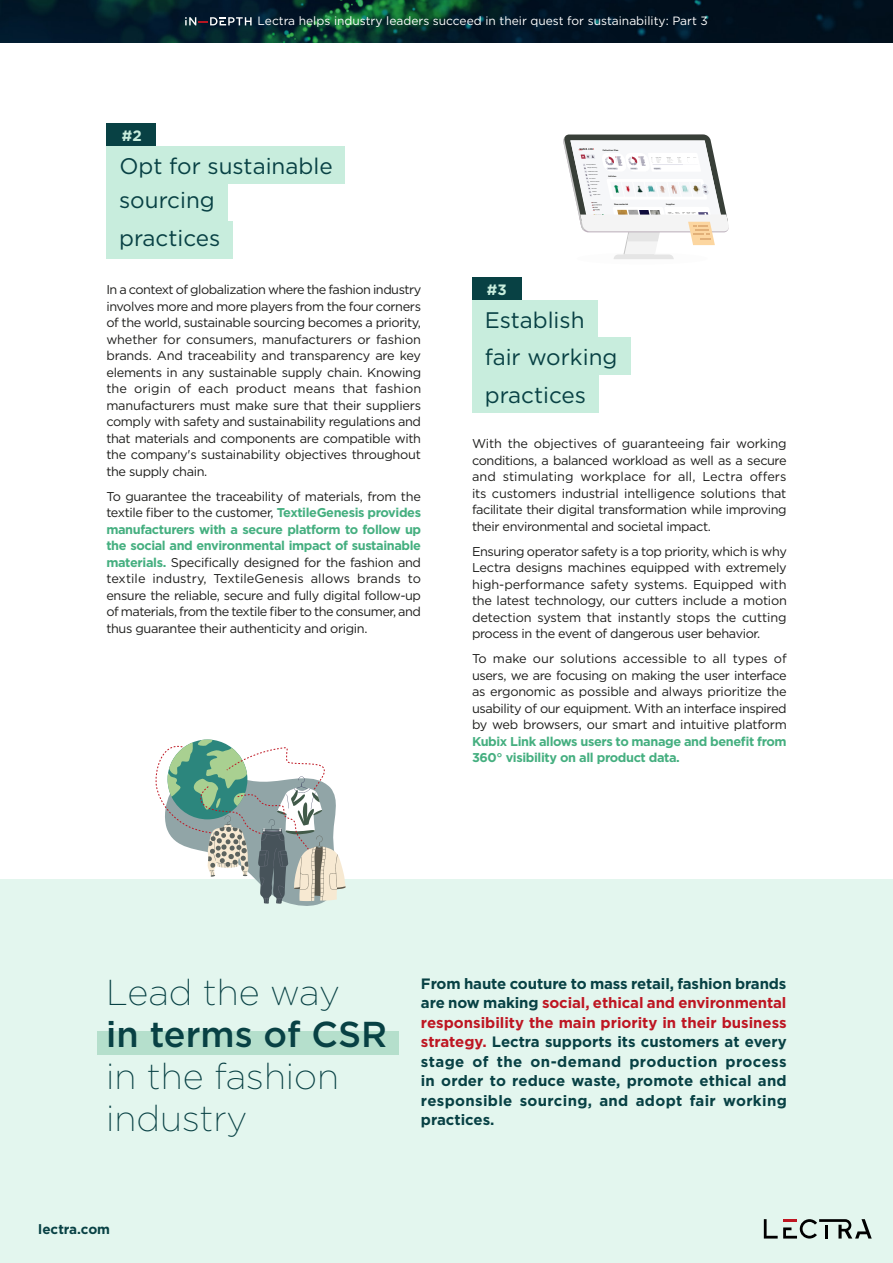
<style>
.page{position:relative;width:893px;height:1263px;background:#fff}
.page>*{position:absolute;margin:0;border:0;box-sizing:border-box;transform-origin:0 0}
.t1{font:200 36px/42px "Gotham";color:#084144}
.t2{font:22.5px "Gotham";color:#084144}
.TXT_COURANT{font:700 15px/19.5px "Gotham";letter-spacing:.02em;color:#084144;text-align:justify}
.t3{font:700 15px "Gotham";color:#c8eddd}
.t4{font:700 13.5px "Gotham";color:#084144}
.TXT_COURANT-2{font:12.75px/16.5px "Gotham";letter-spacing:-.03em;color:#1d1d1b;text-align:justify}
.t5{font:12px "Gotham";color:#fff}
.t6{font:italic 700 2.1px "Gotham";color:#1d1d1b}
.s1{font-weight:700;color:#45af80}
.s2{font-weight:500}
.s3{color:#be1622}
</style>
<div class="page">
<img style="left:0;top:0;width:893px;height:43px">
<div style="left:0;top:879px;width:893px;height:384px;background:#e3f6ee"></div>
<svg style="left:185px;top:17px;width:67px;height:8px"></svg>
<div style="left:472px;top:300px;width:125px;height:38px;background:#c8eddd"></div>
<div style="left:472px;top:277px;width:49px;height:23px;background:#084144"></div>
<div style="left:472px;top:338px;width:158px;height:37px;background:#c8eddd"></div>
<div style="left:472px;top:375px;width:127px;height:38px;background:#c8eddd"></div>
<div style="left:97px;top:1031px;width:302px;height:24px;background:#b5dfcc"></div>
<div style="left:106px;top:146px;width:239px;height:38px;background:#c8eddd"></div>
<div style="left:106px;top:123px;width:50px;height:23px;background:#084144"></div>
<div style="left:106px;top:184px;width:122px;height:37px;background:#c8eddd"></div>
<div style="left:106px;top:221px;width:127px;height:38px;background:#c8eddd"></div>
<svg style="left:764px;top:1219px;width:108px;height:19px"></svg>
<svg style="left:563px;top:135px;width:166px;height:124px"></svg>
<svg style="left:156px;top:739px;width:190px;height:167px"></svg>
<p class="t3" style="left:122px;top:125px;width:21px">#2</p>
<p class="t5" style="left:258px;top:14px;width:452px">Lectra helps industry leaders succeed in their quest for sustainability: Part 3</p>
<h1 class="t2" style="left:119px;top:152px;width:215px">Opt for sustainable</h1>
<h1 class="t2" style="left:119px;top:186px;width:97px">sourcing</h1>
<h1 class="t2" style="left:119px;top:224px;width:103px">practices</h1>
<p class="TXT_COURANT-2" style="left:106px;top:281px;width:316px">In a context of globalization where the fashion industry involves more and more players from the four corners of the world, sustainable sourcing becomes a priority, whether for consumers, manufacturers or fashion brands. And traceability and transparency are key elements in any sustainable supply chain. Knowing the origin of each product means that fashion manufacturers must make sure that their suppliers comply with safety and sustainability regulations and that materials and components are compatible with the company's sustainability objectives throughout the supply chain.</p>
<p class="TXT_COURANT-2" style="left:106px;top:488px;width:316px">To guarantee the traceability of materials, from the textile fiber to the customer, <span class="s1">TextileGenesis provides manufacturers with a secure platform to follow up the social and environmental impact of sustainable materials.</span> Specifically designed for the fashion and textile industry, TextileGenesis allows brands to ensure the reliable, secure and fully digital follow-up of materials, from the textile fiber to the consumer, and thus guarantee their authenticity and origin.</p>
<p class="t3" style="left:487px;top:279px;width:21px">#3</p>
<p class="t6" style="left:603px;top:149px;width:18px">Collection Plan</p>
<p class="t6" style="left:608px;top:175px;width:10px">Articles</p>
<p class="t6" style="left:614px;top:203px;width:16px">Raw material</p>
<p class="t6" style="left:666px;top:203px;width:11px">Supplier</p>
<h1 class="t2" style="left:485px;top:305px;width:101px">Establish</h1>
<h1 class="t2" style="left:485px;top:343px;width:134px">fair working</h1>
<h1 class="t2" style="left:485px;top:380px;width:103px">practices</h1>
<p class="TXT_COURANT-2" style="left:472px;top:435px;width:316px">With the objectives of guaranteeing fair working conditions, a balanced workload as well as a secure and stimulating workplace for all, Lectra offers its customers industrial intelligence solutions that facilitate their digital transformation while improving their environmental and societal impact.</p>
<p class="TXT_COURANT-2" style="left:472px;top:543px;width:316px">Ensuring operator safety is a top priority, which is why Lectra designs machines equipped with extremely high-performance safety systems. Equipped with the latest technology, our cutters include a motion detection system that instantly stops the cutting process in the event of dangerous user behavior.</p>
<p class="TXT_COURANT-2" style="left:472px;top:650px;width:316px">To make our solutions accessible to all types of users, we are focusing on making the user interface as ergonomic as possible and always prioritize the usability of our equipment. With an interface inspired by web browsers, our smart and intuitive platform <span class="s1">Kubix Link allows users to manage and benefit from 360° visibility on all product data.</span></p>
<p class="t1" style="left:106px;top:970px;width:282px">Lead the way<br><span class="s2">in terms of CSR </span>in the fashion industry</p>
<p class="t4" style="left:38px;top:1220px;width:73px">lectra.com</p>
<p class="TXT_COURANT" style="left:421px;top:973px;width:367px">From haute couture to mass retail, fashion brands are now making <span class="s3">social, ethical and environmental responsibility the main priority in their business strategy.</span> Lectra supports its customers at every stage of the on-demand production process in order to reduce waste, promote ethical and responsible sourcing, and adopt fair working practices.</p>
</div>
